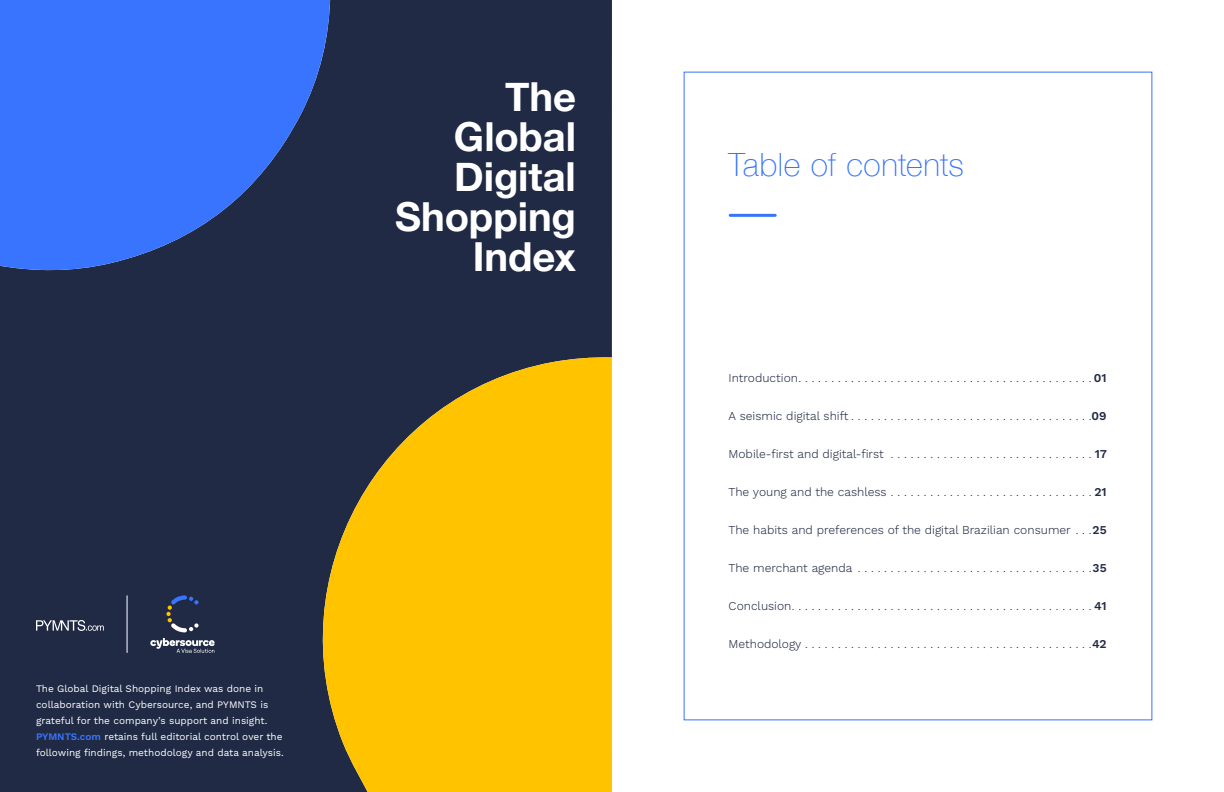
<style>
.page{position:relative;width:1224px;height:792px;background:#fff}
.page>*{position:absolute;margin:0;border:0;box-sizing:border-box;transform-origin:0 0}
.Body{font:700 40px/40px "Helvetica Neue";letter-spacing:-.005em;color:#fff;text-align:right}
.Body-2{font:100 32px "Helvetica Neue";letter-spacing:.01em;color:#3874fd}
.Body-3{font:300 12px "Work Sans";color:#202a44}
.eBook_-_Body{font:10px/16px "Work Sans";color:#fff}
.s1{font-weight:600;color:#3874fd}
.s2{font-weight:600}
</style>
<div class="page">
<div style="left:0;top:0;width:612px;height:792px;background:#202a44"></div>
<svg style="left:278px;top:357px;width:334px;height:435px;background:#c39912"></svg>
<svg style="left:0;top:0;width:331px;height:272px;background:#3365d8"></svg>
<hr style="left:730px;top:214px;width:45px;height:3px;background:#3874fd">
<svg style="left:36px;top:620px;width:68px;height:11px"></svg>
<hr style="left:127px;top:595px;width:1px;height:58px;background:#fff">
<svg style="left:166px;top:595px;width:33px;height:37px"></svg>
<svg style="left:150px;top:638px;width:65px;height:15px"></svg>
<p class="Body" style="left:395px;top:77px;width:182px">The<br>Global<br>Digital<br>Shopping<br>Index</p>
<p class="eBook_-_Body" style="left:36px;top:681px;width:249px">The Global Digital Shopping Index was done in collaboration with Cybersource, and PYMNTS is grateful for the company’s support and insight.<br><span class="s1">PYMNTS.com</span> retains full editorial control over the following findings, methodology and data analysis.</p>
<p class="Body-2" style="left:729px;top:141px;width:237px">Table of contents</p>
<p class="Body-3" style="left:729px;top:371px;width:380px">Introduction . . . . . . . . . . . . . . . . . . . . . . . . . . . . . . . . . . . . . . . . . . . . <span class="s2">01</span></p>
<p class="Body-3" style="left:729px;top:409px;width:380px">A seismic digital shift . . . . . . . . . . . . . . . . . . . . . . . . . . . . . . . . . . . . <span class="s2">09</span></p>
<p class="Body-3" style="left:729px;top:447px;width:380px">Mobile-first and digital-first . . . . . . . . . . . . . . . . . . . . . . . . . . . . . . <span class="s2">17</span></p>
<p class="Body-3" style="left:729px;top:485px;width:380px">The young and the cashless . . . . . . . . . . . . . . . . . . . . . . . . . . . . . . <span class="s2">21</span></p>
<p class="Body-3" style="left:729px;top:523px;width:380px">The habits and preferences of the digital Brazilian consumer . . <span class="s2">25</span></p>
<p class="Body-3" style="left:729px;top:561px;width:380px">The merchant agenda . . . . . . . . . . . . . . . . . . . . . . . . . . . . . . . . . . . <span class="s2">35</span></p>
<p class="Body-3" style="left:729px;top:599px;width:380px">Conclusion . . . . . . . . . . . . . . . . . . . . . . . . . . . . . . . . . . . . . . . . . . . . . <span class="s2">41</span></p>
<p class="Body-3" style="left:729px;top:637px;width:380px">Methodology . . . . . . . . . . . . . . . . . . . . . . . . . . . . . . . . . . . . . . . . . . . <span class="s2">42</span></p>
</div>
